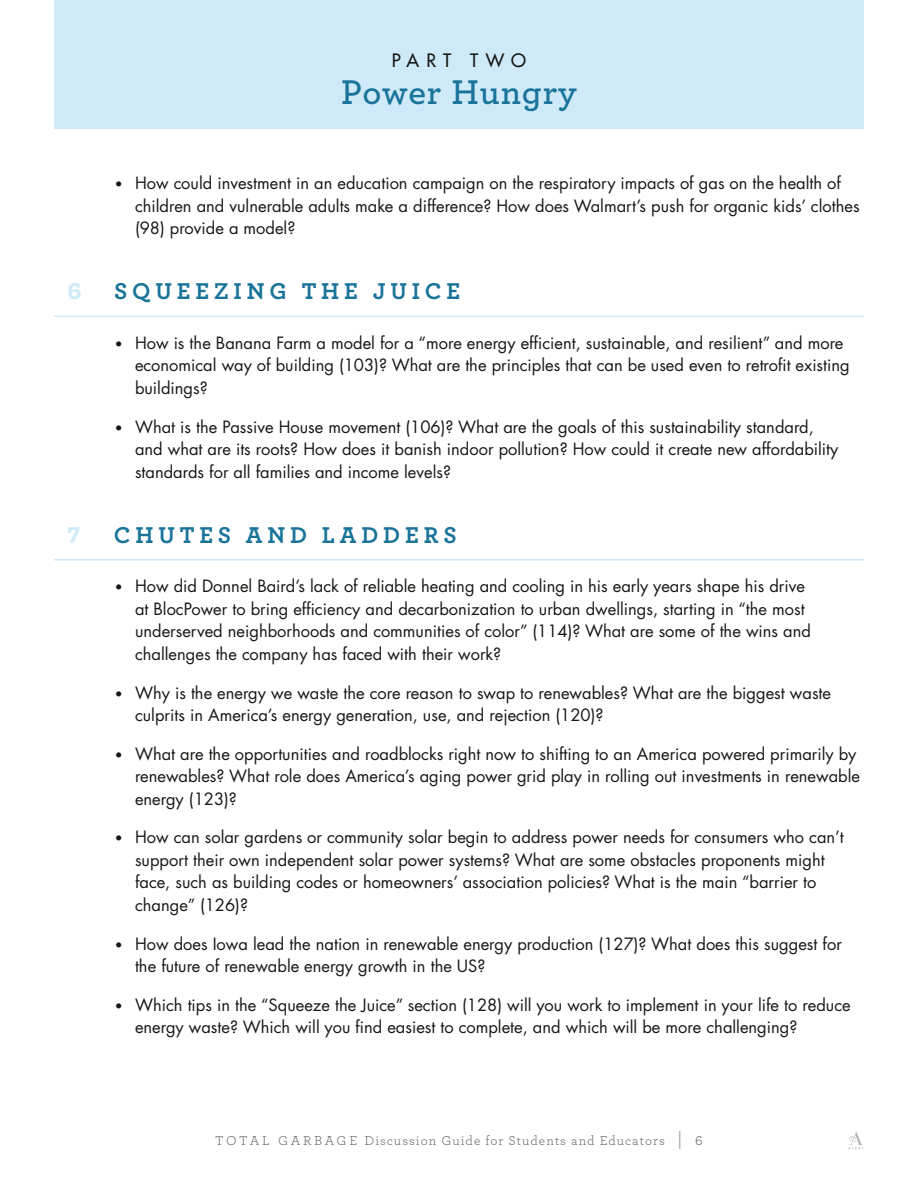
<style>
.page{position:relative;width:918px;height:1188px;background:#fff}
.page>*{position:absolute;margin:0;border:0;box-sizing:border-box;transform-origin:0 0}
.Paragraph_Style_1{font:600 36px "Archer";letter-spacing:.025em;color:#1a749a}
._1{font:700 24px "Archer";letter-spacing:.2em;color:#1a749a}
._1-2{font:900 24px "Archer";color:#ceeaf9}
.Body{font:500 18px "Futura LT Pro";letter-spacing:.39em;color:#171714}
.t1{font:16.5px/22.5px "Futura LT Pro";color:#171714}
.t2{font:13.5px "Archer";letter-spacing:.075em;color:#6e6e6d}
.s1{font-size:13.5px}
.s2{font-size:19.05px}
</style>
<div class="page">
<svg style="left:848px;top:1132px;width:16px;height:17px"></svg>
<hr style="left:54px;top:316px;width:810px;height:1px;background:#ceeaf9">
<hr style="left:54px;top:559px;width:810px;height:2px;background:#ceeaf9">
<div style="left:54px;top:0;width:810px;height:128px;background:#ceeaf9"></div>
<p class="Body" style="left:392px;top:47px;width:136px">PART TWO</p>
<p class="Paragraph_Style_1" style="left:341px;top:66px;width:237px">Power Hungry</p>
<p class="t1" style="left:135px;top:172px;width:726px;text-indent:-20px"><span class="s1">•</span> How could investment in an education campaign on the respiratory impacts of gas on the health of children and vulnerable adults make a difference? How does Walmart’s push for organic kids’ clothes (98) provide a model?</p>
<p class="_1-2" style="left:68px;top:272px;width:15px">6</p>
<p class="_1" style="left:114px;top:272px;width:348px">SQUEEZING THE JUICE</p>
<p class="t1" style="left:135px;top:331px;width:716px;text-indent:-20px"><span class="s1">•</span> How is the Banana Farm a model for a “more energy efficient, sustainable, and resilient” and more economical way of building (103)? What are the principles that can be used even to retrofit existing buildings?</p>
<p class="t1" style="left:135px;top:415px;width:705px;text-indent:-20px"><span class="s1">•</span> What is the Passive House movement (106)? What are the goals of this sustainability standard, and what are its roots? How does it banish indoor pollution? How could it create new affordability standards for all families and income levels?</p>
<p class="_1-2" style="left:68px;top:516px;width:14px">7</p>
<p class="_1" style="left:114px;top:516px;width:344px">CHUTES AND LADDERS</p>
<p class="t1" style="left:135px;top:575px;width:677px;text-indent:-20px"><span class="s1">•</span> How did Donnel Baird’s lack of reliable heating and cooling in his early years shape his drive at BlocPower to bring efficiency and decarbonization to urban dwellings, starting in “the most underserved neighborhoods and communities of color” (114)? What are some of the wins and challenges the company has faced with their work?</p>
<p class="t1" style="left:135px;top:681px;width:698px;text-indent:-20px"><span class="s1">•</span> Why is the energy we waste the core reason to swap to renewables? What are the biggest waste culprits in America’s energy generation, use, and rejection (120)?</p>
<p class="t1" style="left:135px;top:742px;width:727px;text-indent:-20px"><span class="s1">•</span> What are the opportunities and roadblocks right now to shifting to an America powered primarily by renewables? What role does America’s aging power grid play in rolling out investments in renewable energy (123)?</p>
<p class="t1" style="left:135px;top:826px;width:710px;text-indent:-20px"><span class="s1">•</span> How can solar gardens or community solar begin to address power needs for consumers who can’t support their own independent solar power systems? What are some obstacles proponents might face, such as building codes or homeowners’ association policies? What is the main “barrier to change” (126)?</p>
<p class="t1" style="left:135px;top:932px;width:708px;text-indent:-20px"><span class="s1">•</span> How does Iowa lead the nation in renewable energy production (127)? What does this suggest for the future of renewable energy growth in the US?</p>
<p class="t1" style="left:135px;top:993px;width:717px;text-indent:-20px"><span class="s1">•</span> Which tips in the “Squeeze the Juice” section (128) will you work to implement in your life to reduce energy waste? Which will you find easiest to complete, and which will be more challenging?</p>
<p class="t2" style="left:215px;top:1131px;width:489px">TOTA L G A R BAG E Discussion Guide for Students and Educators <span class="s2">|</span> 6</p>
</div>
